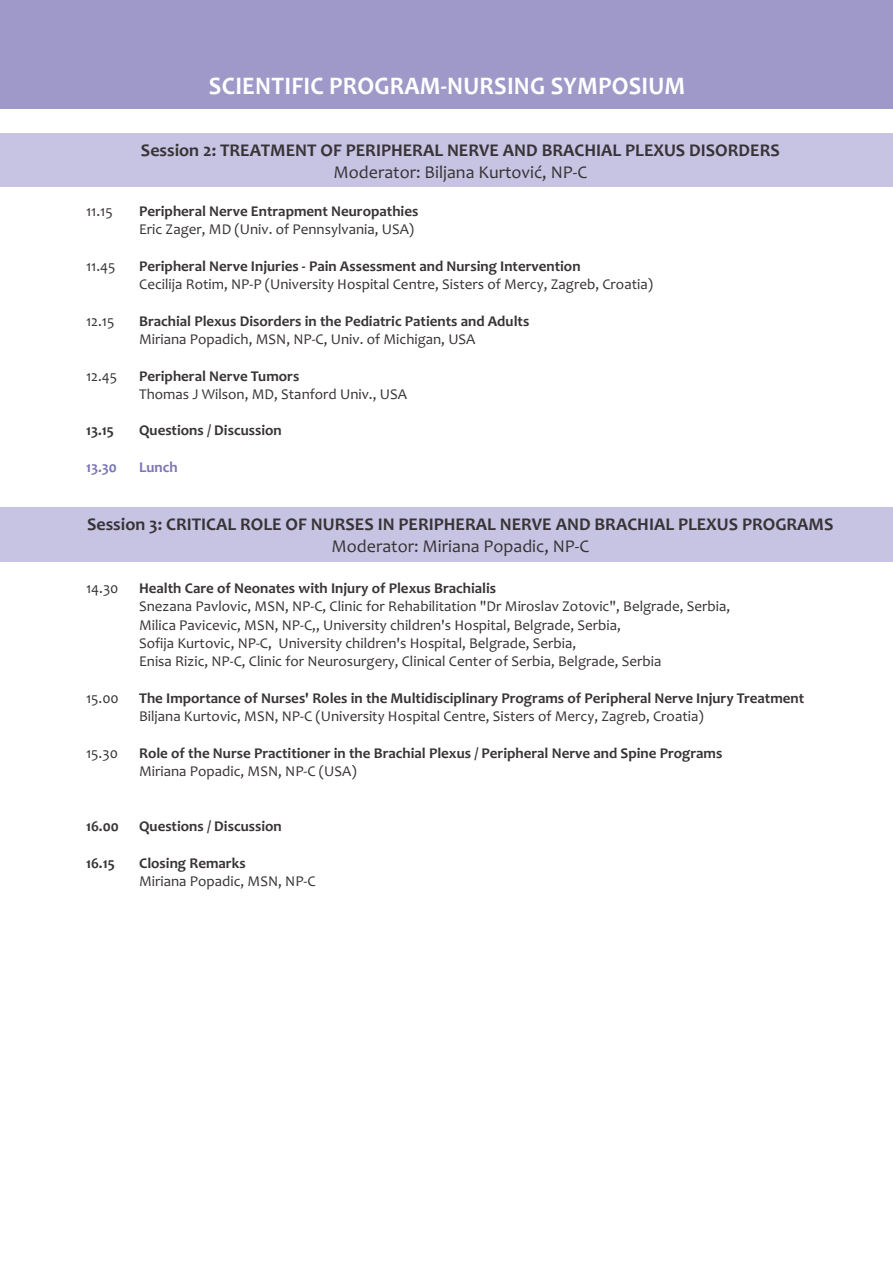
<style>
.page{position:relative;width:893px;height:1263px;background:#fff}
.page>*{position:absolute;margin:0;border:0;box-sizing:border-box;transform-origin:0 0}
.t1{font:700 25.5px "Candara";letter-spacing:.01em;color:#fff;scale:.95 1}
.t2{font:700 18px "Candara";color:#383336}
.t3{font:18px "Candara";color:#383336}
.t4{font:15px/18.3px "Candara";color:#383336}
.t5{font:700 15px "Candara";color:#383336}
.t6{font:700 15px "Candara";color:#7a75b5}
</style>
<div class="page">
<div style="left:0;top:508px;width:893px;height:54px;background:#c7c4e3"></div>
<div style="left:0;top:133px;width:893px;height:53px;background:#c7c4e3"></div>
<div style="left:0;top:0;width:893px;height:109px;background:#9e99c9"></div>
<h1 class="t1" style="left:209px;top:75px;width:503px">SCIENTIFIC PROGRAM-NURSING SYMPOSIUM</h1>
<p class="t2" style="left:141px;top:143px;width:640px">Session 2: TREATMENT OF PERIPHERAL NERVE AND BRACHIAL PLEXUS DISORDERS</p>
<p class="t3" style="left:333px;top:165px;width:255px">Moderator: Biljana Kurtović, NP-C</p>
<p class="t4" style="left:86px;top:203px;width:28px">11.15</p>
<p class="t5" style="left:139px;top:205px;width:281px">Peripheral Nerve Entrapment Neuropathies</p>
<p class="t4" style="left:139px;top:221px;width:277px">Eric Zager, MD (Univ. of Pennsylvania, USA)</p>
<p class="t4" style="left:86px;top:258px;width:31px">11.45</p>
<p class="t5" style="left:139px;top:260px;width:443px">Peripheral Nerve Injuries - Pain Assessment and Nursing Intervention</p>
<p class="t4" style="left:139px;top:276px;width:515px">Cecilija Rotim, NP-P (University Hospital Centre, Sisters of Mercy, Zagreb, Croatia)</p>
<p class="t4" style="left:86px;top:313px;width:30px">12.15</p>
<p class="t5" style="left:139px;top:315px;width:392px">Brachial Plexus Disorders in the Pediatric Patients and Adults</p>
<p class="t4" style="left:139px;top:331px;width:338px">Miriana Popadich, MSN, NP-C, Univ. of Michigan, USA</p>
<p class="t4" style="left:86px;top:368px;width:33px">12.45</p>
<p class="t5" style="left:139px;top:370px;width:162px">Peripheral Nerve Tumors</p>
<p class="t4" style="left:139px;top:386px;width:269px">Thomas J Wilson, MD, Stanford Univ., USA</p>
<p class="t5" style="left:86px;top:425px;width:29px">13.15</p>
<p class="t5" style="left:139px;top:425px;width:144px">Questions / Discussion</p>
<p class="t6" style="left:86px;top:461px;width:32px">13.30</p>
<p class="t6" style="left:139px;top:461px;width:40px">Lunch</p>
<p class="t2" style="left:87px;top:517px;width:748px">Session 3: CRITICAL ROLE OF NURSES IN PERIPHERAL NERVE AND BRACHIAL PLEXUS PROGRAMS</p>
<p class="t3" style="left:331px;top:539px;width:259px">Moderator: Miriana Popadic, NP-C</p>
<p class="t4" style="left:86px;top:580px;width:34px">14.30</p>
<p class="t5" style="left:139px;top:582px;width:358px">Health Care of Neonates with Injury of Plexus Brachialis</p>
<p class="t4" style="left:139px;top:599px;width:593px">Snezana Pavlovic, MSN, NP-C, Clinic for Rehabilitation "Dr Miroslav Zotovic", Belgrade, Serbia, Milica Pavicevic, MSN, NP-C,, University children's Hospital, Belgrade, Serbia,<br>Sofija Kurtovic, NP-C, University children's Hospital, Belgrade, Serbia,<br>Enisa Rizic, NP-C, Clinic for Neurosurgery, Clinical Center of Serbia, Belgrade, Serbia</p>
<p class="t4" style="left:86px;top:690px;width:34px">15.00</p>
<p class="t5" style="left:139px;top:692px;width:667px">The Importance of Nurses' Roles in the Multidisciplinary Programs of Peripheral Nerve Injury Treatment</p>
<p class="t4" style="left:139px;top:709px;width:566px">Biljana Kurtovic, MSN, NP-C (University Hospital Centre, Sisters of Mercy, Zagreb, Croatia)</p>
<p class="t4" style="left:86px;top:745px;width:33px">15.30</p>
<p class="t5" style="left:139px;top:747px;width:585px">Role of the Nurse Practitioner in the Brachial Plexus / Peripheral Nerve and Spine Programs</p>
<p class="t4" style="left:139px;top:763px;width:219px">Miriana Popadic, MSN, NP-C (USA)</p>
<p class="t5" style="left:86px;top:820px;width:34px">16.00</p>
<p class="t5" style="left:139px;top:820px;width:144px">Questions / Discussion</p>
<p class="t5" style="left:86px;top:857px;width:30px">16.15</p>
<p class="t5" style="left:139px;top:857px;width:108px">Closing Remarks</p>
<p class="t4" style="left:139px;top:873px;width:178px">Miriana Popadic, MSN, NP-C</p>
</div>
